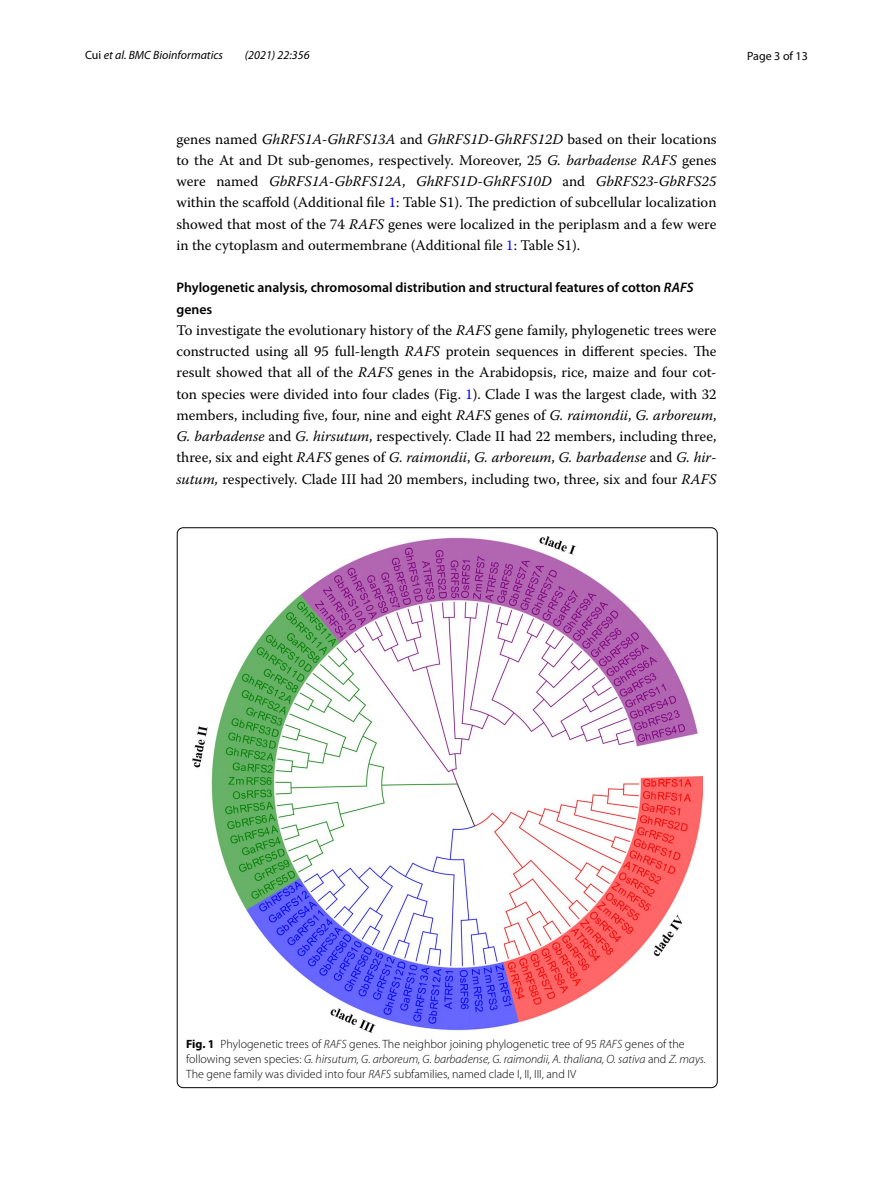
<style>
.page{position:relative;width:893px;height:1187px;background:#fff}
.page>*{position:absolute;margin:0;border:0;box-sizing:border-box;transform-origin:0 0}
.t1{font:14.7px/21.1px "Warnock Pro";color:#000;text-align:justify}
.t2{font:600 13.8px/21.1px "Myriad Pro";color:#000}
.t3{font:300 12px/15px "Myriad Pro";color:#000}
.t4{font:italic 12px "Myriad Pro";color:#000}
.t5{font:12px "Myriad Pro";color:#000}
.s1{font-style:normal}
.s2{font-style:italic}
.s3{color:#00f}
.s4{font-weight:700}
</style>
<div class="page">
<img style="left:192px;top:536px;width:510px;height:496px">
<p class="t4" style="left:85px;top:48px;width:140px"><span class="s1">Cui</span> et al. BMC Bioinformatics</p>
<p class="t4" style="left:245px;top:48px;width:66px">(2021) 22:356</p>
<p class="t5" style="left:747px;top:48px;width:62px">Page 3 of 13</p>
<p class="t1" style="left:176px;top:128px;width:542px">genes named <span class="s2">GhRFS1A-GhRFS13A</span> and <span class="s2">GhRFS1D-GhRFS12D</span> based on their locations to the At and Dt sub-genomes, respectively. Moreover, 25 <span class="s2">G. barbadense RAFS</span> genes were named <span class="s2">GbRFS1A-GbRFS12A</span>, <span class="s2">GhRFS1D-GhRFS10D</span> and <span class="s2">GbRFS23-GbRFS25 </span>within the scaffold (Additional file <span class="s3">1</span>: Table S1). The prediction of subcellular localization showed that most of the 74 <span class="s2">RAFS</span> genes were localized in the periplasm and a few were in the cytoplasm and outermembrane (Additional file <span class="s3">1</span>: Table S1).</p>
<p class="t2" style="left:176px;top:277px;width:519px">Phylogenetic analysis, chromosomal distribution and structural features of cotton <span class="s2">RAFS </span>genes</p>
<p class="t1" style="left:176px;top:319px;width:542px">To investigate the evolutionary history of the <span class="s2">RAFS</span> gene family, phylogenetic trees were constructed using all 95 full-length <span class="s2">RAFS</span> protein sequences in different species. The result showed that all of the <span class="s2">RAFS</span> genes in the Arabidopsis, rice, maize and four cot&shy;ton species were divided into four clades (Fig. <span class="s3">1</span>). Clade I was the largest clade, with 32 members, including five, four, nine and eight <span class="s2">RAFS</span> genes of <span class="s2">G. raimondii</span>, <span class="s2">G. arboreum</span>, <span class="s2">G. barbadense</span> and <span class="s2">G. hirsutum</span>, respectively. Clade II had 22 members, including three, three, six and eight <span class="s2">RAFS</span> genes of <span class="s2">G. raimondii</span>, <span class="s2">G. arboreum</span>, <span class="s2">G. barbadense</span> and <span class="s2">G. hir&shy;sutum,</span> respectively. Clade III had 20 members, including two, three, six and four <span class="s2">RAFS</span></p>
<p class="t3" style="left:186px;top:1036px;width:521px"><span class="s4">Fig. 1</span> Phylogenetic trees of <span class="s2">RAFS</span> genes. The neighbor joining phylogenetic tree of 95 <span class="s2">RAFS</span> genes of the following seven species: <span class="s2">G. hirsutum, G. arboreum, G. barbadense, G. raimondii, A. thaliana, O. sativa</span> and <span class="s2">Z. mays.<br></span>The gene family was divided into four <span class="s2">RAFS</span> subfamilies, named clade I, II, III, and IV</p>
</div>
